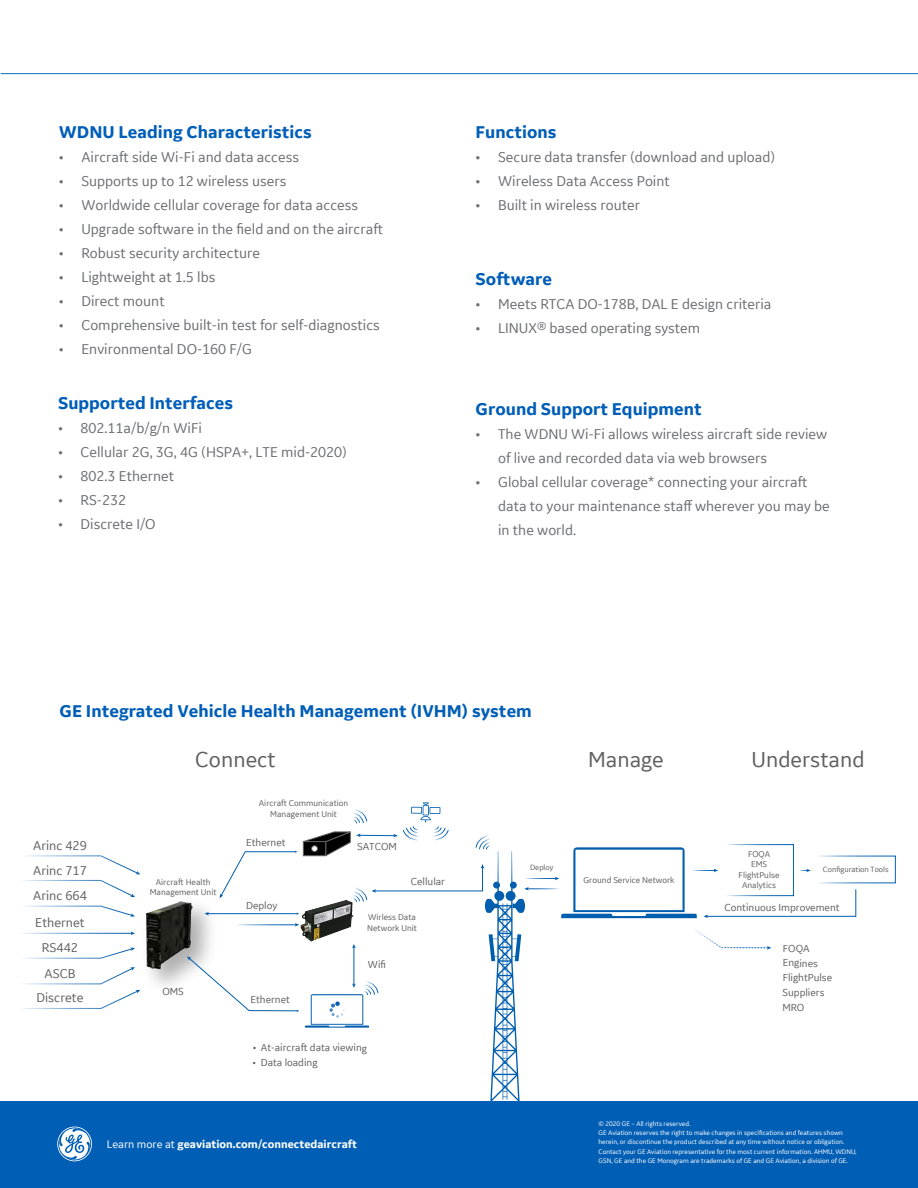
<style>
.page{position:relative;width:918px;height:1188px;background:#fff}
.page>*{position:absolute;margin:0;border:0;box-sizing:border-box;transform-origin:0 0}
.t1{font:22.8px "GE Inspira Sans";color:#606060}
.t2{font:700 18px "GE Inspira Sans";color:#005eb8}
.t3{font:15px/24px "GE Inspira Sans";color:#6d6e71}
.t4{font:13.5px/25.2px "GE Inspira Sans";color:#606060;text-align:center}
.t5{font:700 11.55px "GE Inspira Sans";color:#fff}
.t6{font:10.8px/14.7px "GE Inspira Sans";letter-spacing:-.005em;color:#606060}
.t7{font:8.85px/10.2px "GE Inspira Sans";color:#606060;text-align:center}
.t8{font:8.1px "GE Inspira Sans";color:#606060}
.t9{font:6.9px/9.3px "GE Inspira Sans";color:#fff}
.s1{font-weight:400}
</style>
<div class="page">
<div style="left:0;top:1101px;width:918px;height:87px;background:#005eb4"></div>
<hr style="left:1px;top:73px;width:917px;height:1px;background:#0072b8">
<img style="left:130px;top:901px;width:57px;height:70px">
<div style="left:725px;top:844px;width:69px;height:52px;border:1px solid #fff"></div>
<div style="left:816px;top:856px;width:80px;height:27px;border:1px solid #fff"></div>
<svg style="left:22px;top:967px;width:118px;height:42px"></svg>
<svg style="left:23px;top:948px;width:112px;height:11px"></svg>
<svg style="left:26px;top:855px;width:114px;height:19px"></svg>
<svg style="left:23px;top:880px;width:112px;height:17px"></svg>
<svg style="left:25px;top:905px;width:110px;height:12px"></svg>
<hr style="left:19px;top:933px;width:113px;height:1px;background:#fff">
<svg style="left:131px;top:931px;width:4px;height:4px"></svg>
<svg style="left:555px;top:847px;width:302px;height:71px"></svg>
<svg style="left:694px;top:929px;width:77px;height:21px"></svg>
<svg style="left:57px;top:1127px;width:35px;height:34px"></svg>
<svg style="left:187px;top:802px;width:342px;height:299px"></svg>
<div style="left:311px;top:845px;width:7px;height:7px;border:1px solid #606060;border-radius:50%"></div>
<p class="t2" style="left:59px;top:121px;width:254px">WDNU Leading Characteristics</p>
<p class="t3" style="left:59px;top:145px;width:242px">• Aircraft side Wi-Fi and data access</p>
<p class="t3" style="left:59px;top:169px;width:229px">• Supports up to 12 wireless users</p>
<p class="t3" style="left:59px;top:193px;width:301px">• Worldwide cellular coverage for data access</p>
<p class="t3" style="left:59px;top:217px;width:326px">• Upgrade software in the field and on the aircraft</p>
<p class="t3" style="left:59px;top:241px;width:203px">• Robust security architecture</p>
<p class="t3" style="left:59px;top:265px;width:158px">• Lightweight at 1.5 lbs</p>
<p class="t3" style="left:59px;top:289px;width:107px">• Direct mount</p>
<p class="t3" style="left:59px;top:313px;width:322px">• Comprehensive built-in test for self-diagnostics</p>
<p class="t3" style="left:59px;top:337px;width:195px">• Environmental DO-160 F/G</p>
<p class="t2" style="left:58px;top:392px;width:177px">Supported Interfaces</p>
<p class="t3" style="left:58px;top:416px;width:146px">• 802.11a/b/g/n WiFi</p>
<p class="t3" style="left:58px;top:440px;width:290px">• Cellular 2G, 3G, 4G (HSPA+, LTE mid-2020)</p>
<p class="t3" style="left:58px;top:464px;width:118px">• 802.3 Ethernet</p>
<p class="t3" style="left:58px;top:488px;width:69px">• RS-232</p>
<p class="t3" style="left:58px;top:512px;width:99px">• Discrete I/O</p>
<p class="t2" style="left:476px;top:121px;width:82px">Functions</p>
<p class="t3" style="left:476px;top:145px;width:301px">• Secure data transfer (download and upload)</p>
<p class="t3" style="left:476px;top:169px;width:196px">• Wireless Data Access Point</p>
<p class="t3" style="left:476px;top:193px;width:166px">• Built in wireless router</p>
<p class="t2" style="left:476px;top:268px;width:78px">Software</p>
<p class="t3" style="left:476px;top:292px;width:297px">• Meets RTCA DO-178B, DAL E design criteria</p>
<p class="t3" style="left:476px;top:316px;width:226px">• LINUX® based operating system</p>
<p class="t2" style="left:476px;top:398px;width:228px">Ground Support Equipment</p>
<p class="t3" style="left:498px;top:422px;width:331px;text-indent:-22px">• The WDNU Wi-Fi allows wireless aircraft side review of live and recorded data via web browsers</p>
<p class="t3" style="left:498px;top:470px;width:333px;text-indent:-22px">• Global cellular coverage* connecting your aircraft data to your maintenance staff wherever you may be in the world.</p>
<p class="t2" style="left:60px;top:700px;width:474px">GE Integrated Vehicle Health Management (IVHM) system</p>
<h1 class="t1" style="left:195px;top:745px;width:82px">Connect</h1>
<h1 class="t1" style="left:588px;top:745px;width:77px">Manage</h1>
<h1 class="t1" style="left:752px;top:745px;width:115px">Understand</h1>
<p class="t7" style="left:259px;top:798px;width:91px">Aircraft Communication<br>Management Unit</p>
<p class="t4" style="left:33px;top:832px;width:55px">Arinc 429</p>
<p class="t4" style="left:33px;top:857px;width:55px">Arinc 717</p>
<p class="t4" style="left:33px;top:883px;width:55px">Arinc 664</p>
<p class="t4" style="left:35px;top:909px;width:51px">Ethernet</p>
<p class="t7" style="left:150px;top:877px;width:68px">Aircraft Health<br>Management Unit</p>
<p class="t6" style="left:246px;top:835px;width:41px">Ethernet</p>
<p class="t6" style="left:246px;top:898px;width:33px">Deploy</p>
<p class="t6" style="left:357px;top:839px;width:41px">SATCOM</p>
<p class="t6" style="left:411px;top:874px;width:36px">Cellular</p>
<p class="t7" style="left:367px;top:912px;width:51px;text-align:left">Wirless Data<br>Network Unit</p>
<p class="t8" style="left:530px;top:862px;width:25px">Deploy</p>
<p class="t7" style="left:583px;top:874px;width:93px">Ground Service Network</p>
<p class="t7" style="left:739px;top:849px;width:42px">FOQA<br>EMS<br>FlightPulse<br>Analytics</p>
<p class="t8" style="left:823px;top:864px;width:67px">Configuration Tools</p>
<p class="t6" style="left:724px;top:900px;width:117px">Continuous Improvement</p>
<p class="t4" style="left:37px;top:935px;width:48px">RS442<br>ASCB<br>Discrete</p>
<p class="t6" style="left:163px;top:984px;width:23px">OMS</p>
<p class="t6" style="left:250px;top:991px;width:41px">Ethernet</p>
<p class="t6" style="left:368px;top:957px;width:20px">Wifi</p>
<p class="t6" style="left:783px;top:940px;width:51px">FOQA<br>Engines<br>FlightPulse<br>Suppliers<br>MRO</p>
<p class="t6" style="left:253px;top:1040px;width:116px">• At-aircraft data viewing</p>
<p class="t6" style="left:253px;top:1055px;width:67px">• Data loading</p>
<p class="t5" style="left:107px;top:1137px;width:252px"><span class="s1">Learn more at</span> geaviation.com/connectedaircraft</p>
<p class="t9" style="left:599px;top:1119px;width:260px">© 2020 GE – All rights reserved.<br>GE Aviation reserves the right to make changes in specifications and features shown herein, or discontinue the product described at any time without notice or obligation.<br>Contact your GE Aviation representative for the most current information. AHMU, WDNU, GSN, GE and the GE Monogram are trademarks of GE and GE Aviation, a division of GE.</p>
</div>
